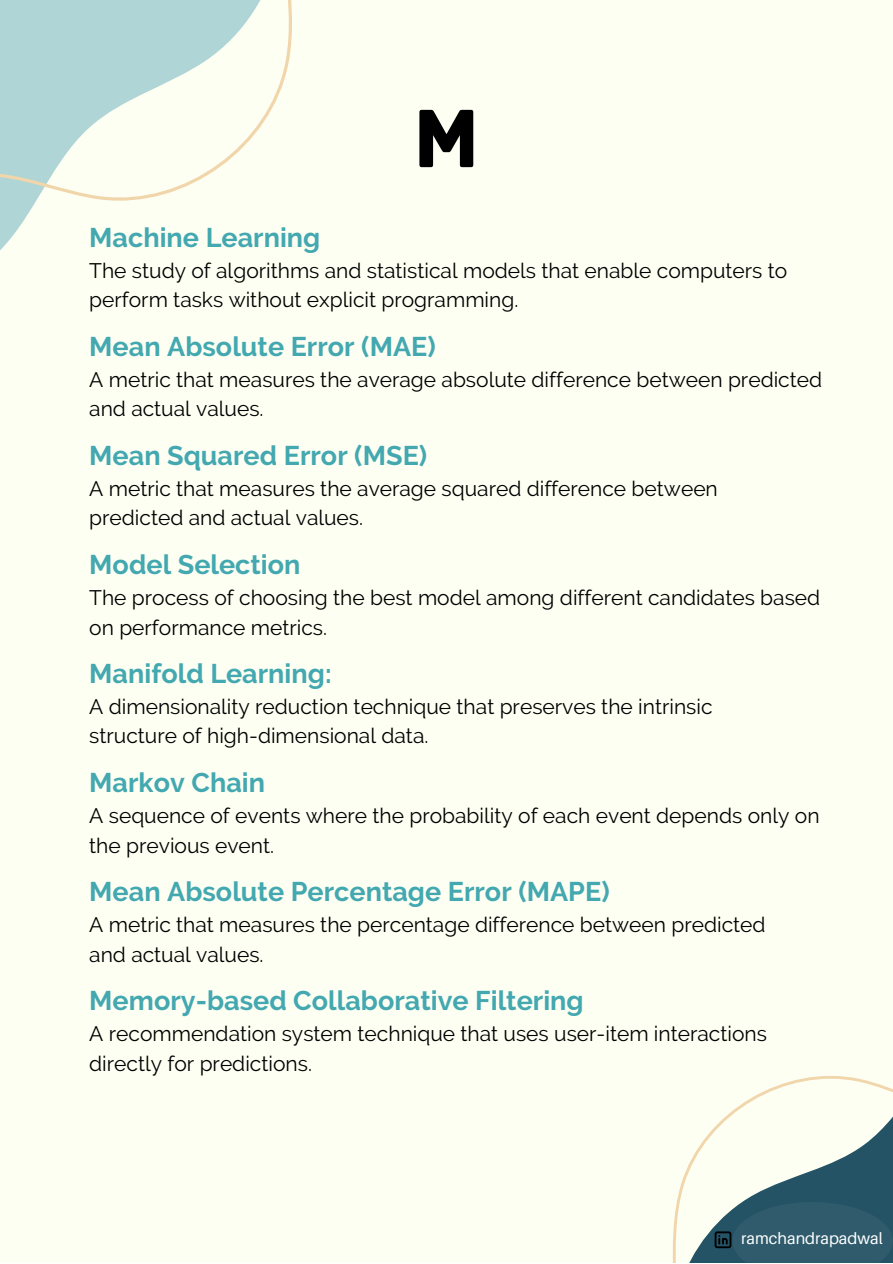
<style>
.page{position:relative;width:893px;height:1264px;background:#fff}
.page>*{position:absolute;margin:0;border:0;box-sizing:border-box;transform-origin:0 0}
.t1{font:86.85px "Archive";color:#000}
.t2{font:700 27px "Raleway";color:#43a8b0}
.t3{font:21px/29.2px "Raleway";color:#000}
.t4{font:16.2px "Aileron";color:#fff}
</style>
<div class="page">
<div style="left:0;top:0;width:892px;height:1262px;background:#fefff3"></div>
<svg style="left:672px;top:1076px;width:220px;height:186px"></svg>
<svg style="left:0;top:0;width:292px;height:250px"></svg>
<svg style="left:714px;top:1201px;width:178px;height:61px;background:#335d6d"></svg>
<p class="t2" style="left:89px;top:221px;width:232px">Machine Learning</p>
<p class="t1" style="left:413px;top:87px;width:68px">M</p>
<p class="t3" style="left:89px;top:256px;width:699px">The study of algorithms and statistical models that enable computers to perform tasks without explicit programming.</p>
<p class="t2" style="left:89px;top:330px;width:348px">Mean Absolute Error (MAE)</p>
<p class="t3" style="left:89px;top:365px;width:734px">A metric that measures the average absolute difference between predicted and actual values.</p>
<p class="t2" style="left:89px;top:439px;width:339px">Mean Squared Error (MSE)</p>
<p class="t3" style="left:89px;top:474px;width:630px">A metric that measures the average squared difference between predicted and actual values.</p>
<p class="t2" style="left:89px;top:548px;width:213px">Model Selection</p>
<p class="t3" style="left:89px;top:583px;width:732px">The process of choosing the best model among different candidates based on performance metrics.</p>
<p class="t2" style="left:89px;top:657px;width:244px">Manifold Learning:</p>
<p class="t3" style="left:89px;top:692px;width:624px">A dimensionality reduction technique that preserves the intrinsic structure of high-dimensional data.</p>
<p class="t2" style="left:89px;top:766px;width:177px">Markov Chain</p>
<p class="t3" style="left:89px;top:801px;width:731px">A sequence of events where the probability of each event depends only on the previous event.</p>
<p class="t2" style="left:89px;top:875px;width:522px">Mean Absolute Percentage Error (MAPE)</p>
<p class="t3" style="left:89px;top:910px;width:677px">A metric that measures the percentage difference between predicted and actual values.</p>
<p class="t2" style="left:89px;top:984px;width:496px">Memory-based Collaborative Filtering</p>
<p class="t3" style="left:89px;top:1019px;width:679px">A recommendation system technique that uses user-item interactions directly for predictions.</p>
<p class="t4" style="left:741px;top:1228px;width:143px">ramchandrapadwal</p>
</div>
